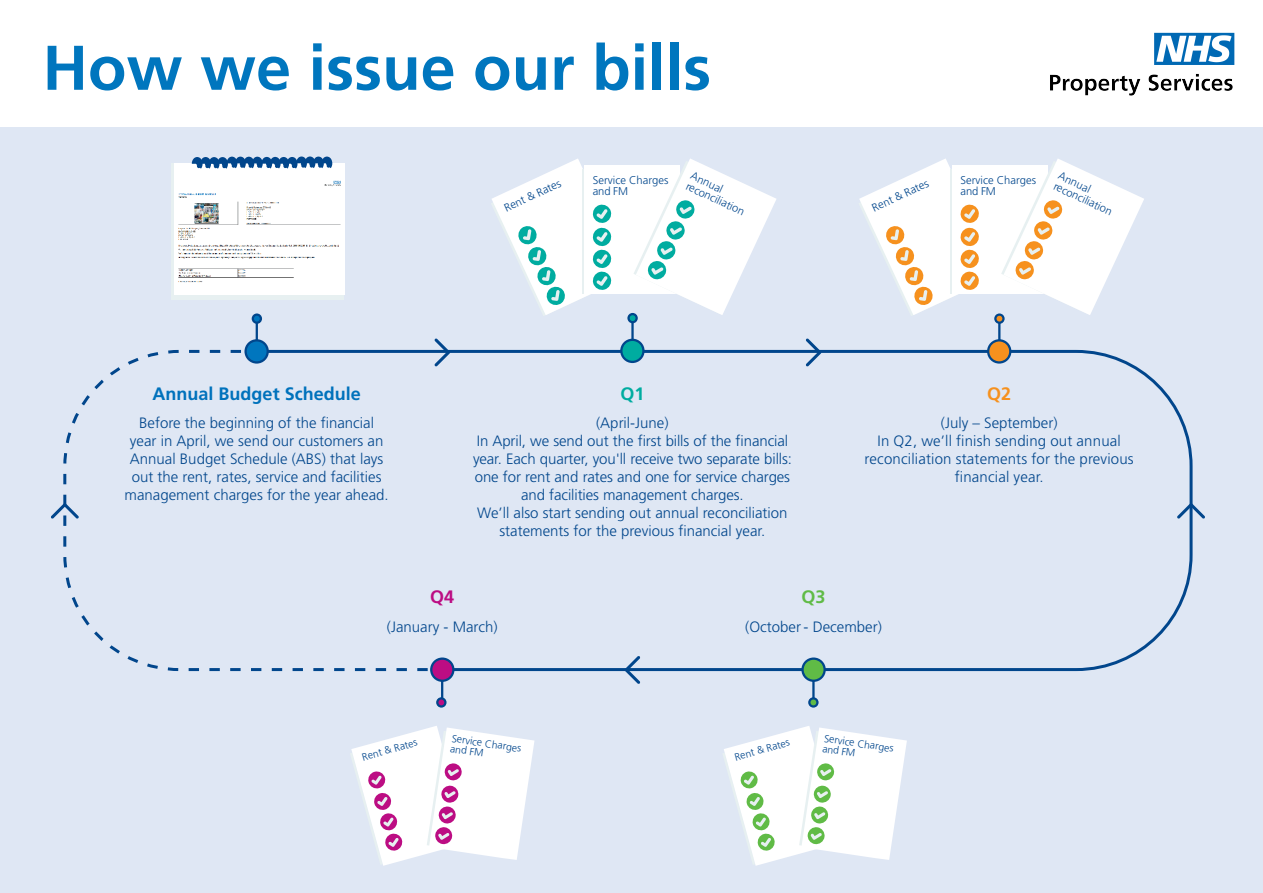
<style>
.page{position:relative;width:1263px;height:893px;background:#fff}
.page>*{position:absolute;margin:0;border:0;box-sizing:border-box;transform-origin:0 0}
.t1{font:700 63px "Frutiger LT Std";color:#0076be}
.t2{font:700 18px "Frutiger LT Std";color:#0072bc}
.t3{font:700 18px "Frutiger LT Std";color:#60bb46}
.t4{font:700 18px "Frutiger LT Std";color:#bc0d83}
.t5{font:700 18px "Frutiger LT Std";color:#00aca0}
.t6{font:700 18px "Frutiger LT Std";color:#f6911e}
.t7{font:300 15px/18px "Frutiger LT Std";color:#01468c;text-align:center}
.t8{font:300 11.25px/11.2px "Frutiger LT Std";color:#01468c}
.t9{font:300 10.35px/10.2px "Frutiger LT Std";color:#01468c}
</style>
<div class="page">
<div style="left:0;top:128px;width:1263px;height:765px;background:#dfe7f4"></div>
<svg style="left:351px;top:726px;width:183px;height:140px"></svg>
<div style="left:171px;top:163px;width:173px;height:137px;background:#e7f0f1"></div>
<div style="left:175px;top:163px;width:170px;height:132px;background:#fff"></div>
<img style="left:178px;top:180px;width:163px;height:103px">
<svg style="left:192px;top:156px;width:140px;height:13px"></svg>
<svg style="left:431px;top:348px;width:762px;height:325px"></svg>
<svg style="left:63px;top:349px;width:368px;height:323px"></svg>
<svg style="left:51px;top:503px;width:28px;height:16px"></svg>
<svg style="left:1177px;top:503px;width:28px;height:16px"></svg>
<svg style="left:624px;top:656px;width:16px;height:28px"></svg>
<hr style="left:998px;top:317px;width:2px;height:24px;background:#01468c">
<svg style="left:987px;top:339px;width:24px;height:25px"></svg>
<svg style="left:859px;top:159px;width:285px;height:165px"></svg>
<hr style="left:631px;top:317px;width:3px;height:24px;background:#01468c">
<svg style="left:620px;top:339px;width:25px;height:24px"></svg>
<svg style="left:492px;top:158px;width:284px;height:165px"></svg>
<hr style="left:812px;top:680px;width:3px;height:24px;background:#01468c">
<svg style="left:801px;top:657px;width:25px;height:25px"></svg>
<svg style="left:808px;top:697px;width:10px;height:11px"></svg>
<hr style="left:441px;top:680px;width:2px;height:24px;background:#01468c">
<svg style="left:430px;top:657px;width:24px;height:25px"></svg>
<svg style="left:436px;top:697px;width:10px;height:11px"></svg>
<svg style="left:806px;top:338px;width:15px;height:29px"></svg>
<svg style="left:434px;top:338px;width:16px;height:29px"></svg>
<hr style="left:256px;top:317px;width:2px;height:24px;background:#01468c">
<svg style="left:244px;top:339px;width:25px;height:25px"></svg>
<svg style="left:252px;top:313px;width:10px;height:11px"></svg>
<svg style="left:724px;top:726px;width:183px;height:140px"></svg>
<img style="left:1016px;top:32px;width:247px;height:96px">
<h1 class="t1" style="left:43px;top:30px;width:670px">How we issue our bills</h1>
<p class="t2" style="left:153px;top:383px;width:210px">Annual Budget Schedule</p>
<p class="t7" style="left:125px;top:414px;width:266px">Before the beginning of the financial year in April, we send our customers an Annual Budget Schedule (ABS) that lays out the rent, rates, service and facilities management charges for the year ahead.</p>
<p class="t8" style="left:503px;top:204px;width:63px;rotate:-25deg">Rent &amp; Rates</p>
<p class="t8" style="left:593px;top:175px;width:77px">Service Charges and FM</p>
<p class="t8" style="left:694px;top:170px;width:65px;rotate:25deg">Annual reconciliation</p>
<p class="t5" style="left:620px;top:383px;width:26px">Q1</p>
<p class="t7" style="left:473px;top:414px;width:320px">(April-June)<br>In April, we send out the first bills of the financial year. Each quarter, you'll receive two separate bills: one for rent and rates and one for service charges and facilities management charges.<br>We’ll also start sending out annual reconciliation statements for the previous financial year.</p>
<p class="t8" style="left:870px;top:204px;width:63px;rotate:-25deg">Rent &amp; Rates</p>
<p class="t8" style="left:960px;top:175px;width:77px">Service Charges and FM</p>
<p class="t8" style="left:1061px;top:170px;width:65px;rotate:25deg">Annual reconciliation</p>
<p class="t6" style="left:987px;top:383px;width:26px">Q2</p>
<p class="t7" style="left:865px;top:414px;width:271px">(July – September)<br>In Q2, we’ll finish sending out annual reconciliation statements for the previous financial year.</p>
<p class="t4" style="left:430px;top:586px;width:26px">Q4</p>
<p class="t7" style="left:387px;top:618px;width:112px">(January - March)</p>
<p class="t3" style="left:801px;top:586px;width:26px">Q3</p>
<p class="t7" style="left:745px;top:618px;width:138px">(October - December)</p>
<p class="t9" style="left:361px;top:753px;width:58px;rotate:-16deg">Rent &amp; Rates</p>
<p class="t9" style="left:452px;top:733px;width:72px;rotate:8deg">Service Charges and FM</p>
<p class="t9" style="left:733px;top:753px;width:58px;rotate:-16deg">Rent &amp; Rates</p>
<p class="t9" style="left:825px;top:733px;width:72px;rotate:8deg">Service Charges and FM</p>
</div>
